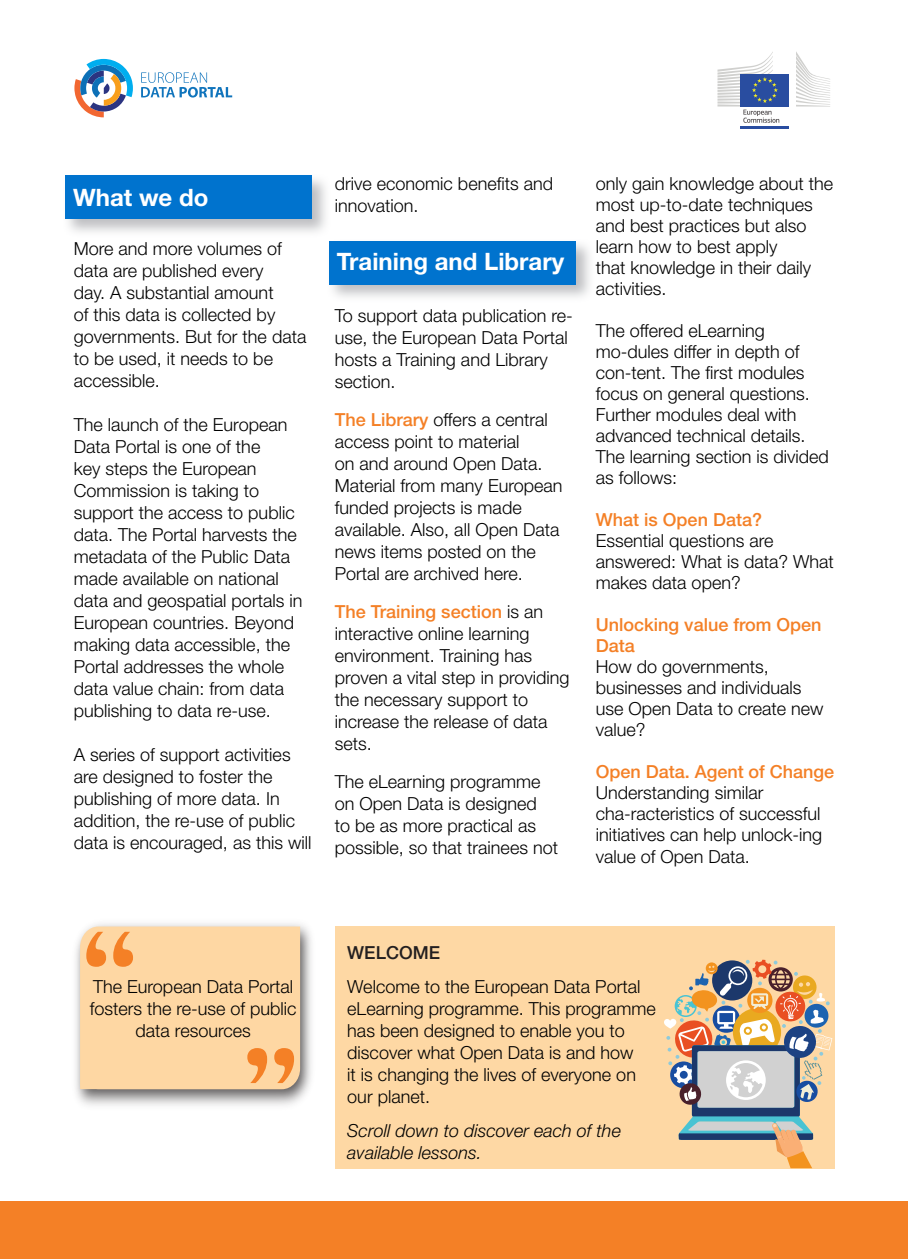
<style>
.page{position:relative;width:908px;height:1259px;background:#fff}
.page>*{position:absolute;margin:0;border:0;box-sizing:border-box;transform-origin:0 0}
.NEW{font:700 24px "Helvetica Neue";color:#fff}
.NEW-2{font:300 18px/22px "Helvetica Neue";color:#000}
.NEW-3{font:500 18px/21px "Helvetica Neue";color:#f48026}
.NEW-4{font:italic 300 18px/22px "Helvetica Neue";color:#000}
.NEW-5{font:500 18px "Helvetica Neue";color:#231f20}
.s1{font-weight:500;color:#f48026}
</style>
<div class="page">
<div style="left:62px;top:173px;width:269px;height:65px;background:#a8a9ad;opacity:.75"></div>
<div style="left:65px;top:176px;width:247px;height:43px;background:#0073ce"></div>
<div style="left:326px;top:238px;width:268px;height:65px;background:#a8a9ad;opacity:.75"></div>
<div style="left:329px;top:241px;width:246px;height:43px;background:#0073ce"></div>
<img style="left:75px;top:923px;width:237px;height:183px">
<div style="left:80px;top:926px;width:220px;height:163px;background:#fed7a3"></div>
<div style="left:0;top:1201px;width:907px;height:58px;background:#f48026"></div>
<div style="left:740px;top:74px;width:48px;height:32px;background:#294da0"></div>
<hr style="left:740px;top:126px;width:48px;height:3px;background:#294da0">
<svg style="left:796px;top:52px;width:33px;height:55px"></svg>
<svg style="left:717px;top:52px;width:62px;height:71px"></svg>
<svg style="left:141px;top:72px;width:91px;height:26px"></svg>
<svg style="left:74px;top:59px;width:59px;height:58px"></svg>
<div style="left:334px;top:926px;width:499px;height:242px;background:#fed8a4"></div>
<svg style="left:664px;top:959px;width:168px;height:209px"></svg>
<p class="NEW" style="left:73px;top:182px;width:137px">What we do</p>
<p class="NEW-2" style="left:74px;top:237px;width:234px">More and more volumes of data are published every<br>day. A substantial amount<br>of this data is collected by governments. But for the data to be used, it needs to be accessible.</p>
<p class="NEW-2" style="left:74px;top:413px;width:230px">The launch of the European<br>Data Portal is one of the<br>key steps the European<br>Commission is taking to support the access to public data. The Portal harvests the metadata of the Public Data made available on national data and geospatial portals in<br>European countries. Beyond making data accessible, the<br>Portal addresses the whole data value chain: from data publishing to data re-use.</p>
<p class="NEW-2" style="left:74px;top:743px;width:239px">A series of support activities are designed to foster the publishing of more data. In addition, the re-use of public data is encouraged, as this will</p>
<p class="NEW-2" style="left:334px;top:172px;width:220px">drive economic benefits and innovation.</p>
<p class="NEW" style="left:337px;top:247px;width:229px">Training and Library</p>
<p class="NEW-2" style="left:334px;top:304px;width:239px">To support data publication re&shy;use, the European Data Portal hosts a Training and Library section.</p>
<p class="NEW-2" style="left:334px;top:408px;width:229px"><span class="s1">The Library</span> offers a central access point to material<br>on and around Open Data.<br>Material from many European funded projects is made available. Also, all Open Data news items posted on the<br>Portal are archived here.</p>
<p class="NEW-2" style="left:334px;top:600px;width:236px"><span class="s1">The Training section</span> is an interactive online learning environment. Training has proven a vital step in providing the necessary support to increase the release of data sets.</p>
<p class="NEW-2" style="left:334px;top:770px;width:225px">The eLearning programme on Open Data is designed<br>to be as more practical as possible, so that trainees not</p>
<p class="NEW-2" style="left:595px;top:173px;width:239px;line-height:21px">only gain knowledge about the most up-to-date techniques and best practices but also learn how to best apply<br>that knowledge in their daily activities.</p>
<p class="NEW-2" style="left:595px;top:319px;width:170px">The offered eLearning</p>
<p class="NEW-2" style="left:595px;top:341px;width:234px;line-height:21px">mo-dules differ in depth of con-tent. The first modules focus on general questions.<br>Further modules deal with advanced technical details.<br>The learning section is divided as follows:</p>
<p class="NEW-3" style="left:595px;top:509px;width:168px">What is Open Data?</p>
<p class="NEW-2" style="left:595px;top:530px;width:239px;line-height:21px">Essential questions are answered: What is data? What makes data open?</p>
<p class="NEW-3" style="left:595px;top:614px;width:227px">Unlocking value from Open<br>Data</p>
<p class="NEW-2" style="left:595px;top:656px;width:229px;line-height:21px">How do governments, businesses and individuals use Open Data to create new value?</p>
<p class="NEW-3" style="left:595px;top:761px;width:240px">Open Data. Agent of Change</p>
<p class="NEW-2" style="left:595px;top:781px;width:169px">Understanding similar</p>
<p class="NEW-2" style="left:595px;top:802px;width:228px;text-align:justify">cha-racteristics of successful initiatives can help unlock-ing value of Open Data.</p>
<p class="NEW-2" style="left:90px;top:975px;width:208px;text-align:center">The European Data Portal fosters the re-use of public data resources</p>
<p class="NEW-5" style="left:347px;top:941px;width:94px">WELCOME</p>
<p class="NEW-2" style="left:347px;top:975px;width:310px">Welcome to the European Data Portal eLearning programme. This programme has been designed to enable you to discover what Open Data is and how</p>
<p class="NEW-2" style="left:347px;top:1063px;width:290px">it is changing the lives of everyone on our planet.</p>
<p class="NEW-4" style="left:347px;top:1119px;width:275px">Scroll down to discover each of the available lessons.</p>
</div>
